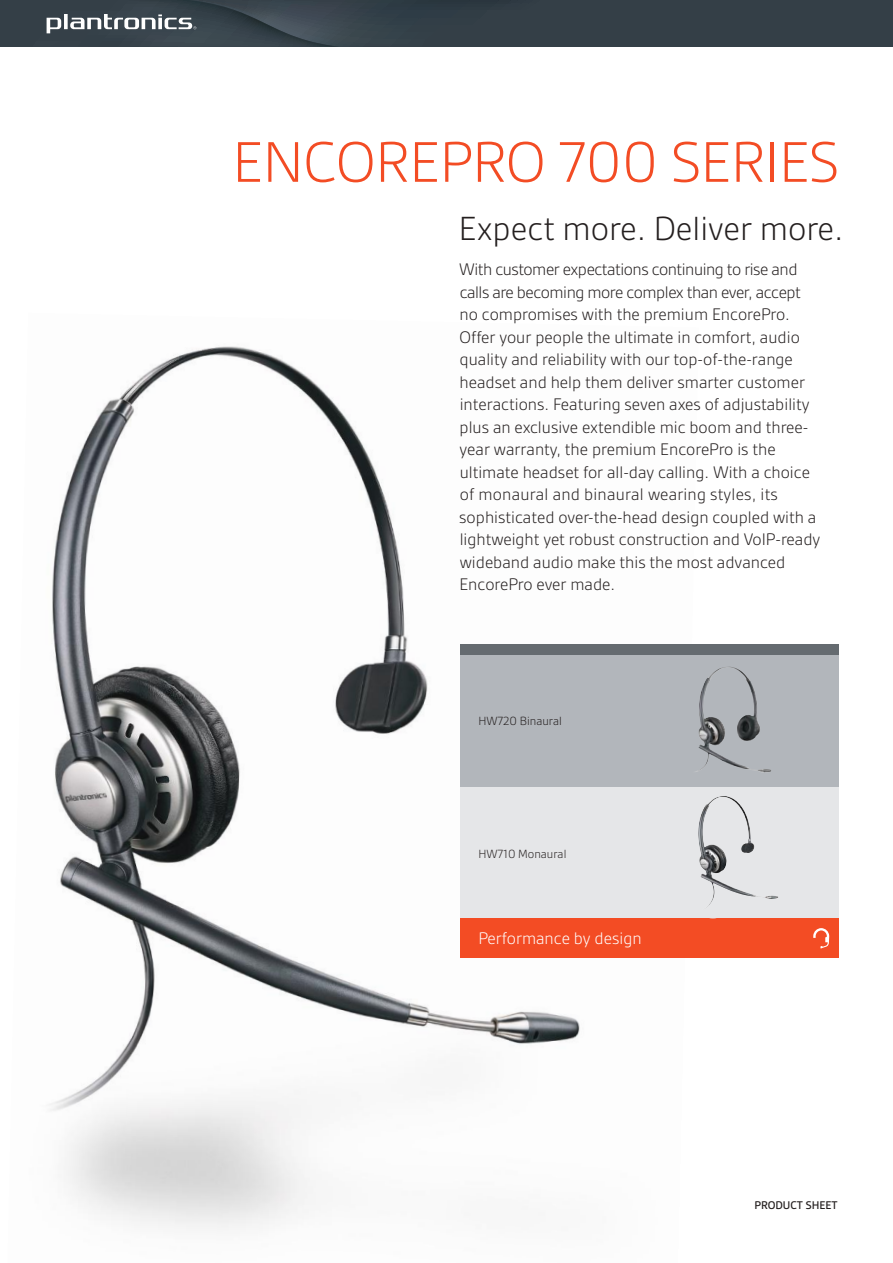
<style>
.page{position:relative;width:893px;height:1263px;background:#fff}
.page>*{position:absolute;margin:0;border:0;box-sizing:border-box;transform-origin:0 0}
.t1{font:300 61.5px "Gesta";color:#f34c24}
.t2{font:300 36px "Gesta";color:#241f1f}
.t3{font:300 18px/22.5px "Gesta";color:#241f1f}
.t4{font:300 18px "Gesta";color:#fff}
.t5{font:300 12.75px "Gesta";color:#241f1f}
.t6{font:500 12px "Gesta";color:#241f1f}
</style>
<div class="page">
<img style="left:49px;top:346px;width:531px;height:884px">
<svg style="left:0;top:0;width:893px;height:47px;background:#39444c"></svg>
<div style="left:460px;top:655px;width:379px;height:132px;background:#b2b6bb"></div>
<div style="left:460px;top:787px;width:379px;height:131px;background:#e5e6e8"></div>
<div style="left:460px;top:644px;width:379px;height:11px;background:#656b70"></div>
<div style="left:460px;top:918px;width:379px;height:40px;background:#f34c24"></div>
<svg style="left:813px;top:928px;width:16px;height:20px"></svg>
<img style="left:696px;top:667px;width:75px;height:106px">
<img style="left:698px;top:796px;width:80px;height:111px">
<h1 class="t1" style="left:233px;top:127px;width:608px">ENCOREPRO 700 SERIES</h1>
<h2 class="t2" style="left:459px;top:208px;width:386px">Expect more. Deliver more.</h2>
<p class="t3" style="left:459px;top:258px;width:363px">With customer expectations continuing to rise and calls are becoming more complex than ever, accept no compromises with the premium EncorePro.<br>Offer your people the ultimate in comfort, audio quality and reliability with our top-of-the-range headset and help them deliver smarter customer interactions. Featuring seven axes of adjustability plus an exclusive extendible mic boom and three&shy;year warranty, the premium EncorePro is the ultimate headset for all-day calling. With a choice of monaural and binaural wearing styles, its sophisticated over-the-head design coupled with a lightweight yet robust construction and VoIP-ready wideband audio make this the most advanced EncorePro ever made.</p>
<p class="t5" style="left:478px;top:713px;width:85px">HW720 Binaural</p>
<p class="t5" style="left:478px;top:846px;width:90px">HW710 Monaural</p>
<p class="t4" style="left:478px;top:928px;width:165px">Performance by design</p>
<p class="t6" style="left:754px;top:1198px;width:85px">PRODUCT SHEET</p>
</div>
